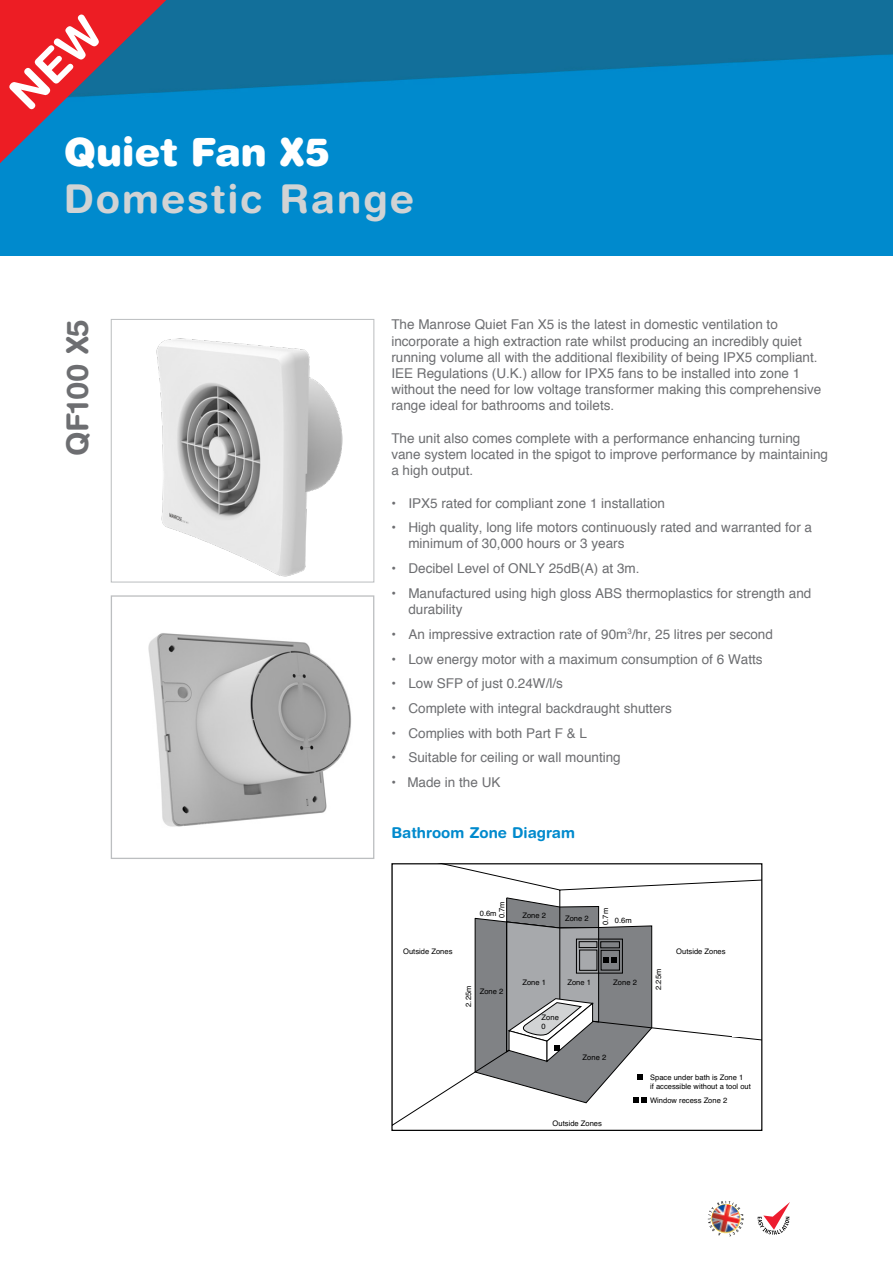
<style>
.page{position:relative;width:893px;height:1263px;background:#fff}
.page>*{position:absolute;margin:0;border:0;box-sizing:border-box;transform-origin:0 0}
.t1{font:700 39.75px "Helvetica Rounded";letter-spacing:.05em;color:#d1d3d4}
.t2{font:900 39px "Helvetica Rounded";color:#fff}
.t3{font:700 30px "Helvetica Rounded";color:#6d6e71}
.t4{font:700 15px "Helvetica Rounded";color:#008acd}
.t5{font:13.5px/16.2px "Helvetica";color:#6d6e71}
.t6{font:7.65px/9.1px "Helvetica";color:#000}
</style>
<div class="page">
<svg style="left:708px;top:1201px;width:36px;height:35px"></svg>
<img style="left:710px;top:1204px;width:31px;height:30px">
<svg style="left:758px;top:1202px;width:32px;height:33px"></svg>
<img style="left:0;top:0;width:893px;height:255px">
<svg style="left:393px;top:865px;width:367px;height:261px"></svg>
<div style="left:732px;top:919px;width:30px;height:117px;background:#fff"></div>
<svg style="left:474px;top:897px;width:179px;height:207px"></svg>
<div style="left:391px;top:863px;width:371px;height:268px;border:1px solid #000"></div>
<img style="left:156px;top:338px;width:187px;height:239px">
<div style="left:111px;top:319px;width:263px;height:263px;border:1px solid #bcbec0"></div>
<img style="left:148px;top:633px;width:203px;height:194px">
<div style="left:111px;top:595px;width:263px;height:264px;border:1px solid #bcbec0"></div>
<svg style="left:0;top:0;width:166px;height:163px;background:#7a4e6f"></svg>
<h2 class="t2" style="left:64px;top:127px;width:268px">Quiet Fan X5</h2>
<h1 class="t1" style="left:64px;top:175px;width:352px">Domestic Range</h1>
<h3 class="t3" style="left:59px;top:456px;width:139px;rotate:-90deg">QF100 X5</h3>
<p class="t5" style="left:391px;top:316px;width:431px">The Manrose Quiet Fan X5 is the latest in domestic ventilation to incorporate a high extraction rate whilst producing an incredibly quiet running volume all with the additional flexibility of being IPX5 compliant.<br>IEE Regulations (U.K.) allow for IPX5 fans to be installed into zone 1 without the need for low voltage transformer making this comprehensive range ideal for bathrooms and toilets.</p>
<p class="t5" style="left:391px;top:430px;width:438px">The unit also comes complete with a performance enhancing turning vane system located in the spigot to improve performance by maintaining a high output.</p>
<p class="t5" style="left:391px;top:494px;width:275px">• IPX5 rated for compliant zone 1 installation</p>
<p class="t5" style="left:408px;top:519px;width:405px;text-indent:-17px">• High quality, long life motors continuously rated and warranted for a minimum of 30,000 hours or 3 years</p>
<p class="t5" style="left:391px;top:560px;width:250px">• Decibel Level of ONLY 25dB(A) at 3m.</p>
<p class="t5" style="left:408px;top:585px;width:404px;text-indent:-17px">• Manufactured using high gloss ABS thermoplastics for strength and durability</p>
<p class="t5" style="left:391px;top:626px;width:383px">• An impressive extraction rate of 90m<sup>3</sup>/hr, 25 litres per second</p>
<p class="t5" style="left:391px;top:650px;width:373px">• Low energy motor with a maximum consumption of 6 Watts</p>
<p class="t5" style="left:391px;top:675px;width:173px">• Low SFP of just 0.24W/l/s</p>
<p class="t5" style="left:391px;top:700px;width:282px">• Complete with integral backdraught shutters</p>
<p class="t5" style="left:391px;top:724px;width:197px">• Complies with both Part F &amp; L</p>
<p class="t5" style="left:391px;top:749px;width:231px">• Suitable for ceiling or wall mounting</p>
<p class="t5" style="left:391px;top:774px;width:111px">• Made in the UK</p>
<p class="t4" style="left:391px;top:824px;width:185px">Bathroom Zone Diagram</p>
<p class="t6" style="left:403px;top:947px;width:51px">Outside Zones</p>
<p class="t6" style="left:480px;top:909px;width:18px">0.6m</p>
<p class="t6" style="left:497px;top:918px;width:18px;rotate:-90deg">0.7m</p>
<p class="t6" style="left:464px;top:1007px;width:23px;rotate:-90deg">2.25m</p>
<p class="t6" style="left:480px;top:987px;width:25px">Zone 2</p>
<p class="t6" style="left:522px;top:910px;width:25px">Zone 2</p>
<p class="t6" style="left:565px;top:913px;width:25px">Zone 2</p>
<p class="t6" style="left:601px;top:925px;width:18px;rotate:-90deg">0.7m</p>
<p class="t6" style="left:615px;top:916px;width:18px">0.6m</p>
<p class="t6" style="left:522px;top:977px;width:25px">Zone 1</p>
<p class="t6" style="left:567px;top:977px;width:25px">Zone 1</p>
<p class="t6" style="left:542px;top:1012px;width:19px">Zone<br>0</p>
<p class="t6" style="left:613px;top:978px;width:25px">Zone 2</p>
<p class="t6" style="left:583px;top:1052px;width:25px">Zone 2</p>
<p class="t6" style="left:553px;top:1118px;width:51px">Outside Zones</p>
<p class="t6" style="left:654px;top:990px;width:23px;rotate:-90deg">2.25m</p>
<p class="t6" style="left:676px;top:947px;width:51px">Outside Zones</p>
<p class="t6" style="left:650px;top:1072px;width:102px">Space under bath is Zone 1<br>if accessible without a tool out</p>
<p class="t6" style="left:650px;top:1095px;width:79px">Window recess Zone 2</p>
</div>
